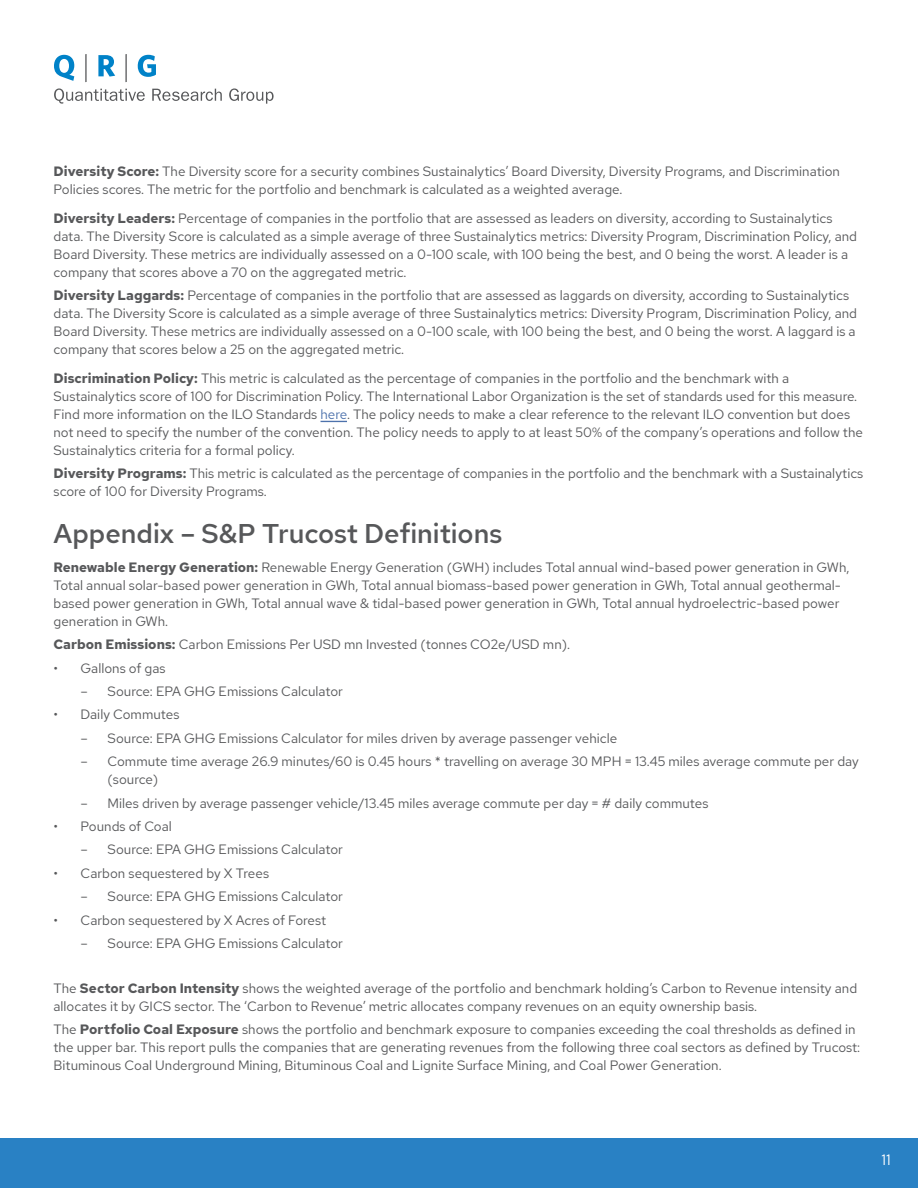
<style>
.page{position:relative;width:918px;height:1188px;background:#fff}
.page>*{position:absolute;margin:0;border:0;box-sizing:border-box;transform-origin:0 0}
.t1{font:500 27px "Red Hat Text";color:#57585a}
.t2{font:15px "Red Hat Text";color:#fff}
.t3{font:13.5px/18px "Red Hat Text";color:#57585a}
.s1{font-weight:700}
.s2{color:#4d72ac}
</style>
<div class="page">
<svg style="left:54px;top:88px;width:91px;height:16px"></svg>
<svg style="left:152px;top:89px;width:70px;height:12px"></svg>
<svg style="left:229px;top:88px;width:45px;height:16px"></svg>
<svg style="left:54px;top:55px;width:20px;height:26px"></svg>
<hr style="left:85px;top:54px;width:2px;height:28px;background:#57585a">
<hr style="left:125px;top:54px;width:2px;height:28px;background:#57585a">
<svg style="left:98px;top:55px;width:17px;height:22px"></svg>
<svg style="left:138px;top:55px;width:18px;height:22px"></svg>
<div style="left:0;top:1139px;width:918px;height:49px;background:#2981c4"></div>
<svg style="left:321px;top:421px;width:26px;height:1px"></svg>
<p class="t3" style="left:54px;top:162px;width:788px"><span class="s1">Diversity Score:</span> The Diversity score for a security combines Sustainalytics’ Board Diversity, Diversity Programs, and Discrimination<br>Policies scores. The metric for the portfolio and benchmark is calculated as a weighted average.</p>
<p class="t3" style="left:54px;top:209px;width:805px"><span class="s1">Diversity Leaders:</span> Percentage of companies in the portfolio that are assessed as leaders on diversity, according to Sustainalytics data. The Diversity Score is calculated as a simple average of three Sustainalytics metrics: Diversity Program, Discrimination Policy, and Board Diversity. These metrics are individually assessed on a 0-100 scale, with 100 being the best, and 0 being the worst. A leader is a company that scores above a 70 on the aggregated metric.</p>
<p class="t3" style="left:54px;top:286px;width:805px"><span class="s1">Diversity Laggards:</span> Percentage of companies in the portfolio that are assessed as laggards on diversity, according to Sustainalytics data. The Diversity Score is calculated as a simple average of three Sustainalytics metrics: Diversity Program, Discrimination Policy, and Board Diversity. These metrics are individually assessed on a 0-100 scale, with 100 being the best, and 0 being the worst. A laggard is a company that scores below a 25 on the aggregated metric.</p>
<p class="t3" style="left:54px;top:369px;width:811px"><span class="s1">Discrimination Policy:</span> This metric is calculated as the percentage of companies in the portfolio and the benchmark with a Sustainalytics score of 100 for Discrimination Policy. The International Labor Organization is the set of standards used for this measure.<br>Find more information on the ILO Standards <span class="s2">here</span>. The policy needs to make a clear reference to the relevant ILO convention but does not need to specify the number of the convention. The policy needs to apply to at least 50% of the company’s operations and follow the Sustainalytics criteria for a formal policy.</p>
<p class="t3" style="left:54px;top:464px;width:811px"><span class="s1">Diversity Programs:</span> This metric is calculated as the percentage of companies in the portfolio and the benchmark with a Sustainalytics score of 100 for Diversity Programs.</p>
<p class="t1" style="left:54px;top:516px;width:450px">Appendix – S&amp;P Trucost Definitions</p>
<p class="t3" style="left:54px;top:558px;width:797px"><span class="s1">Renewable Energy Generation:</span> Renewable Energy Generation (GWH) includes Total annual wind-based power generation in GWh, Total annual solar-based power generation in GWh, Total annual biomass-based power generation in GWh, Total annual geothermal&shy;based power generation in GWh, Total annual wave &amp; tidal-based power generation in GWh, Total annual hydroelectric-based power generation in GWh.</p>
<p class="t3" style="left:54px;top:635px;width:518px"><span class="s1">Carbon Emissions:</span> Carbon Emissions Per USD mn Invested (tonnes CO2e/USD mn).</p>
<p class="t3" style="left:54px;top:659px;width:114px">• Gallons of gas</p>
<p class="t3" style="left:81px;top:682px;width:264px">– Source: EPA GHG Emissions Calculator</p>
<p class="t3" style="left:54px;top:705px;width:127px">• Daily Commutes</p>
<p class="t3" style="left:81px;top:729px;width:538px">– Source: EPA GHG Emissions Calculator for miles driven by average passenger vehicle</p>
<p class="t3" style="left:108px;top:752px;width:753px;text-indent:-27px">– Commute time average 26.9 minutes/60 is 0.45 hours * travelling on average 30 MPH = 13.45 miles average commute per day (source)</p>
<p class="t3" style="left:81px;top:794px;width:630px">– Miles driven by average passenger vehicle/13.45 miles average commute per day = # daily commutes</p>
<p class="t3" style="left:54px;top:817px;width:120px">• Pounds of Coal</p>
<p class="t3" style="left:81px;top:840px;width:264px">– Source: EPA GHG Emissions Calculator</p>
<p class="t3" style="left:54px;top:864px;width:217px">• Carbon sequestered by X Trees</p>
<p class="t3" style="left:81px;top:887px;width:264px">– Source: EPA GHG Emissions Calculator</p>
<p class="t3" style="left:54px;top:911px;width:274px">• Carbon sequestered by X Acres of Forest</p>
<p class="t3" style="left:81px;top:934px;width:264px">– Source: EPA GHG Emissions Calculator</p>
<p class="t3" style="left:54px;top:979px;width:805px">The <span class="s1">Sector Carbon Intensity</span> shows the weighted average of the portfolio and benchmark holding’s Carbon to Revenue intensity and allocates it by GICS sector. The ‘Carbon to Revenue’ metric allocates company revenues on an equity ownership basis.</p>
<p class="t3" style="left:54px;top:1020px;width:808px">The <span class="s1">Portfolio Coal Exposure</span> shows the portfolio and benchmark exposure to companies exceeding the coal thresholds as defined in the upper bar. This report pulls the companies that are generating revenues from the following three coal sectors as defined by Trucost:<br>Bituminous Coal Underground Mining, Bituminous Coal and Lignite Surface Mining, and Coal Power Generation.</p>
<p class="t2" style="left:882px;top:1150px;width:11px">11</p>
</div>
